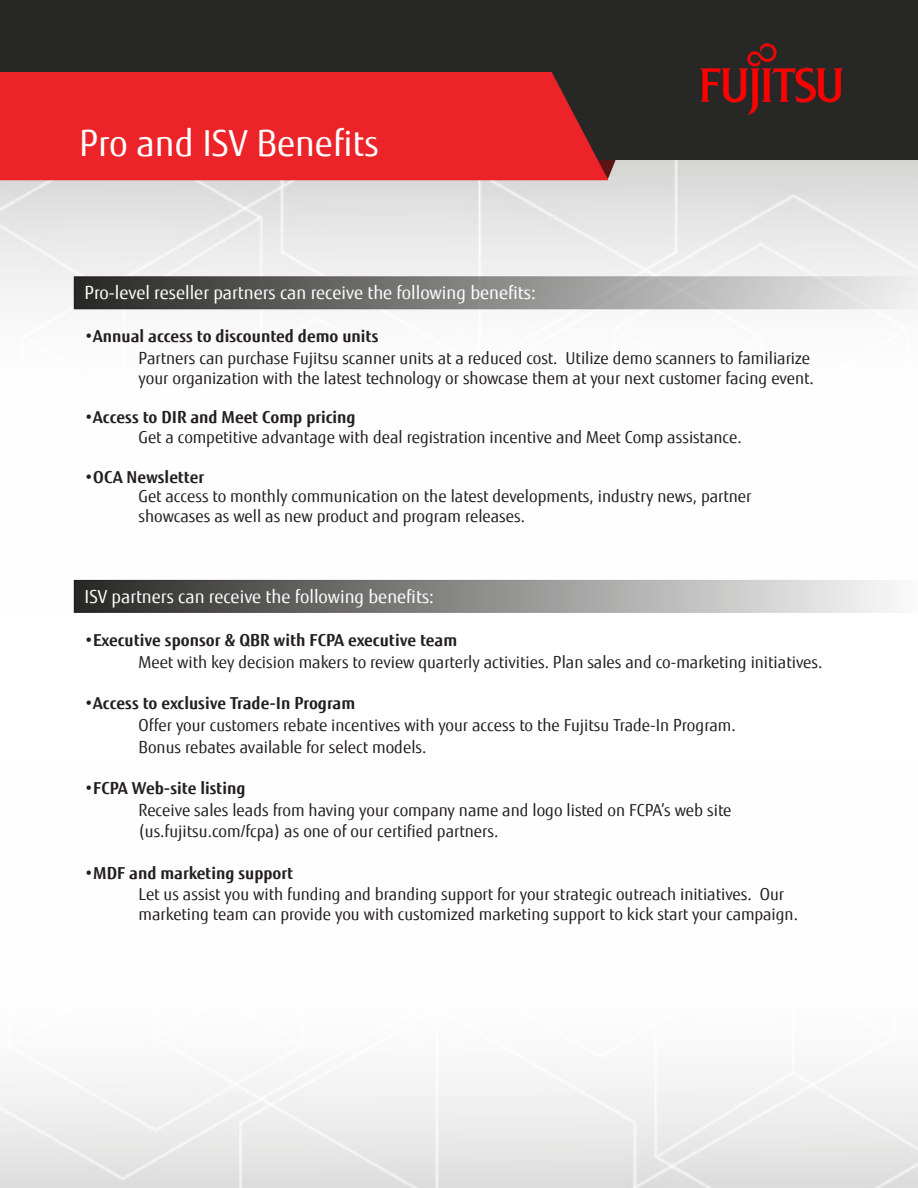
<style>
.page{position:relative;width:918px;height:1188px;background:#fff}
.page>*{position:absolute;margin:0;border:0;box-sizing:border-box;transform-origin:0 0}
.t1{font:36px "Fujitsu Sans";color:#fff}
.t2{font:18px "Fujitsu Sans";color:#fff}
.t3{font:16.5px/19.8px "Fujitsu Sans";color:#231f20}
.t4{font:700 16.5px "Fujitsu Sans";color:#231f20}
.s1{font-weight:400}
</style>
<div class="page">
<img style="left:0;top:160px;width:918px;height:453px">
<svg style="left:74px;top:276px;width:844px;height:33px;background:#8c8c8b"></svg>
<div style="left:0;top:0;width:918px;height:160px;background:#272725"></div>
<img style="left:700px;top:43px;width:143px;height:72px">
<div style="left:0;top:72px;width:608px;height:108px;background:#ec2329"></div>
<p class="t1" style="left:79px;top:121px;width:301px">Pro and ISV Benefits</p>
<p class="t2" style="left:85px;top:282px;width:453px">Pro-level reseller partners can receive the following benefits:</p>
<p class="t4" style="left:85px;top:326px;width:295px"><span class="s1">•</span>Annual access to discounted demo units</p>
<p class="t3" style="left:139px;top:348px;width:677px">Partners can purchase Fujitsu scanner units at a reduced cost. Utilize demo scanners to familiarize your organization with the latest technology or showcase them at your next customer facing event.</p>
<p class="t4" style="left:85px;top:407px;width:273px"><span class="s1">•</span>Access to DIR and Meet Comp pricing</p>
<p class="t3" style="left:139px;top:427px;width:605px">Get a competitive advantage with deal registration incentive and Meet Comp assistance.</p>
<p class="t4" style="left:85px;top:466px;width:121px"><span class="s1">•</span>OCA Newsletter</p>
<p class="t3" style="left:139px;top:487px;width:614px">Get access to monthly communication on the latest developments, industry news, partner showcases as well as new product and program releases.</p>
<p class="t2" style="left:85px;top:586px;width:351px">ISV partners can receive the following benefits:</p>
<p class="t4" style="left:85px;top:630px;width:374px"><span class="s1">•</span>Executive sponsor &amp; QBR with FCPA executive team</p>
<p class="t3" style="left:139px;top:652px;width:685px">Meet with key decision makers to review quarterly activities. Plan sales and co-marketing initiatives.</p>
<p class="t4" style="left:85px;top:693px;width:272px"><span class="s1">•</span>Access to exclusive Trade-In Program</p>
<p class="t3" style="left:139px;top:714px;width:599px;line-height:21.6px">Offer your customers rebate incentives with your access to the Fujitsu Trade-In Program.<br>Bonus rebates available for select models.</p>
<p class="t4" style="left:85px;top:777px;width:162px"><span class="s1">•</span>FCPA Web-site listing</p>
<p class="t3" style="left:139px;top:799px;width:594px;line-height:21.6px">Receive sales leads from having your company name and logo listed on FCPA’s web site (us.fujitsu.com/fcpa) as one of our certified partners.</p>
<p class="t4" style="left:85px;top:862px;width:210px"><span class="s1">•</span>MDF and marketing support</p>
<p class="t3" style="left:139px;top:885px;width:661px">Let us assist you with funding and branding support for your strategic outreach initiatives. Our marketing team can provide you with customized marketing support to kick start your campaign.</p>
</div>
